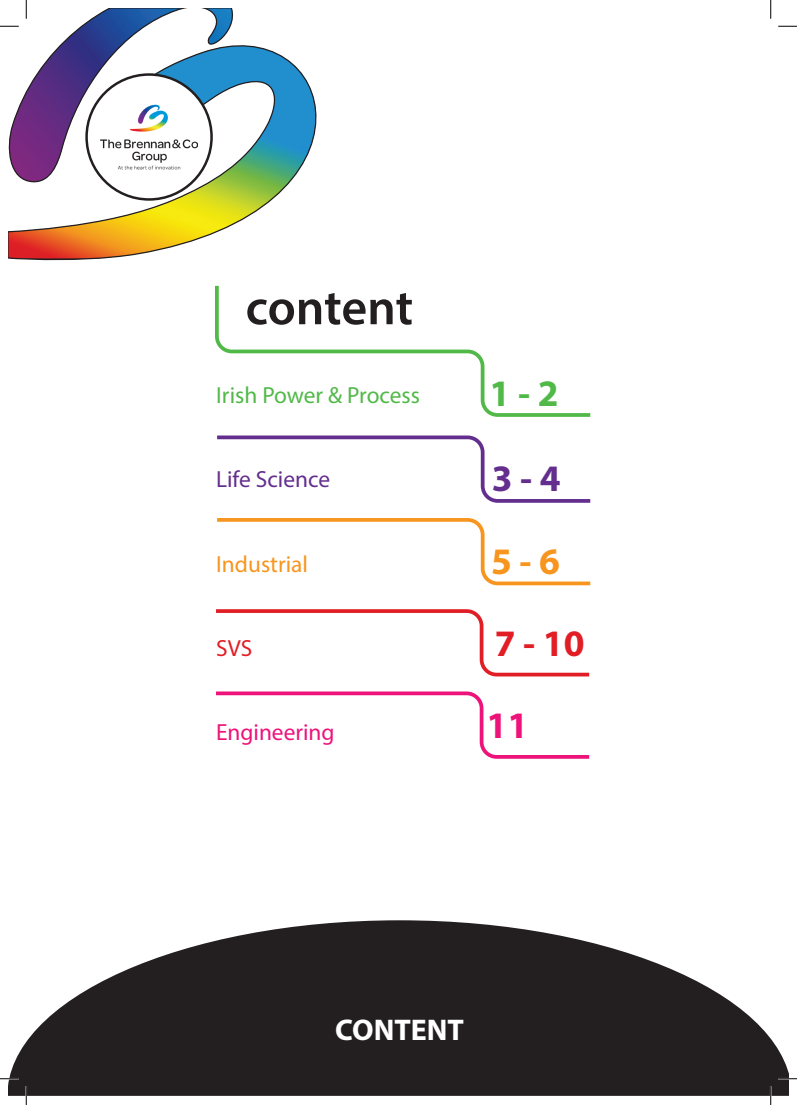
<style>
.page{position:relative;width:797px;height:1105px;background:#fff}
.page>*{position:absolute;margin:0;border:0;box-sizing:border-box;transform-origin:0 0}
.t1{font:600 50px "Myriad Pro";letter-spacing:-.005em;color:#231f20}
.t2{font:700 37.5px "Myriad Pro";color:#e11e25}
.t3{font:700 37.5px "Myriad Pro";color:#51b948}
.t4{font:700 37.5px "Myriad Pro";color:#642e8e}
.t5{font:700 37.5px "Myriad Pro";color:#f7951f}
.t6{font:700 37.5px "Myriad Pro";color:#ed137a}
.t7{font:700 30px "Myriad Pro";color:#fff}
.t8{font:23.38px "Myriad Pro";color:#51b948}
.t9{font:23.38px "Myriad Pro";color:#642e8e}
.t10{font:23.38px "Myriad Pro";color:#ed137a}
.t11{font:23.38px "Myriad Pro";color:#f7951f}
.t12{font:23.38px "Myriad Pro";color:#e11e25}
</style>
<div class="page">
<svg style="left:9px;top:9px;width:308px;height:252px"></svg>
<div style="left:87px;top:75px;width:124px;height:124px;background:#fff;border-radius:50%"></div>
<img style="left:100px;top:104px;width:98px;height:66px">
<svg style="left:9px;top:920px;width:779px;height:176px;fill:#231f20"></svg>
<svg style="left:217px;top:518px;width:374px;height:68px"></svg>
<svg style="left:217px;top:435px;width:374px;height:68px"></svg>
<svg style="left:215px;top:285px;width:376px;height:132px"></svg>
<svg style="left:216px;top:609px;width:374px;height:68px"></svg>
<svg style="left:216px;top:691px;width:374px;height:68px"></svg>
<svg style="left:0;top:25px;width:19px;height:2px"></svg>
<svg style="left:778px;top:25px;width:19px;height:2px"></svg>
<svg style="left:0;top:1078px;width:19px;height:1px"></svg>
<svg style="left:778px;top:1078px;width:19px;height:1px"></svg>
<svg style="left:25px;top:0;width:2px;height:19px"></svg>
<svg style="left:25px;top:1086px;width:2px;height:19px"></svg>
<svg style="left:770px;top:0;width:1px;height:19px"></svg>
<svg style="left:770px;top:1086px;width:1px;height:19px"></svg>
<p class="t1" style="left:245px;top:276px;width:169px">content</p>
<p class="t8" style="left:216px;top:381px;width:205px">Irish Power &amp; Process</p>
<p class="t9" style="left:216px;top:465px;width:115px">Life Science</p>
<p class="t11" style="left:216px;top:549px;width:93px">Industrial</p>
<p class="t12" style="left:216px;top:633px;width:38px">SVS</p>
<p class="t10" style="left:216px;top:717px;width:120px">Engineering</p>
<p class="t3" style="left:489px;top:369px;width:70px">1 - 2</p>
<p class="t4" style="left:492px;top:454px;width:70px">3 - 4</p>
<p class="t5" style="left:491px;top:537px;width:70px">5 - 6</p>
<p class="t2" style="left:495px;top:619px;width:91px">7 - 10</p>
<p class="t6" style="left:486px;top:701px;width:43px">11</p>
<p class="t7" style="left:335px;top:1011px;width:130px">CONTENT</p>
</div>
